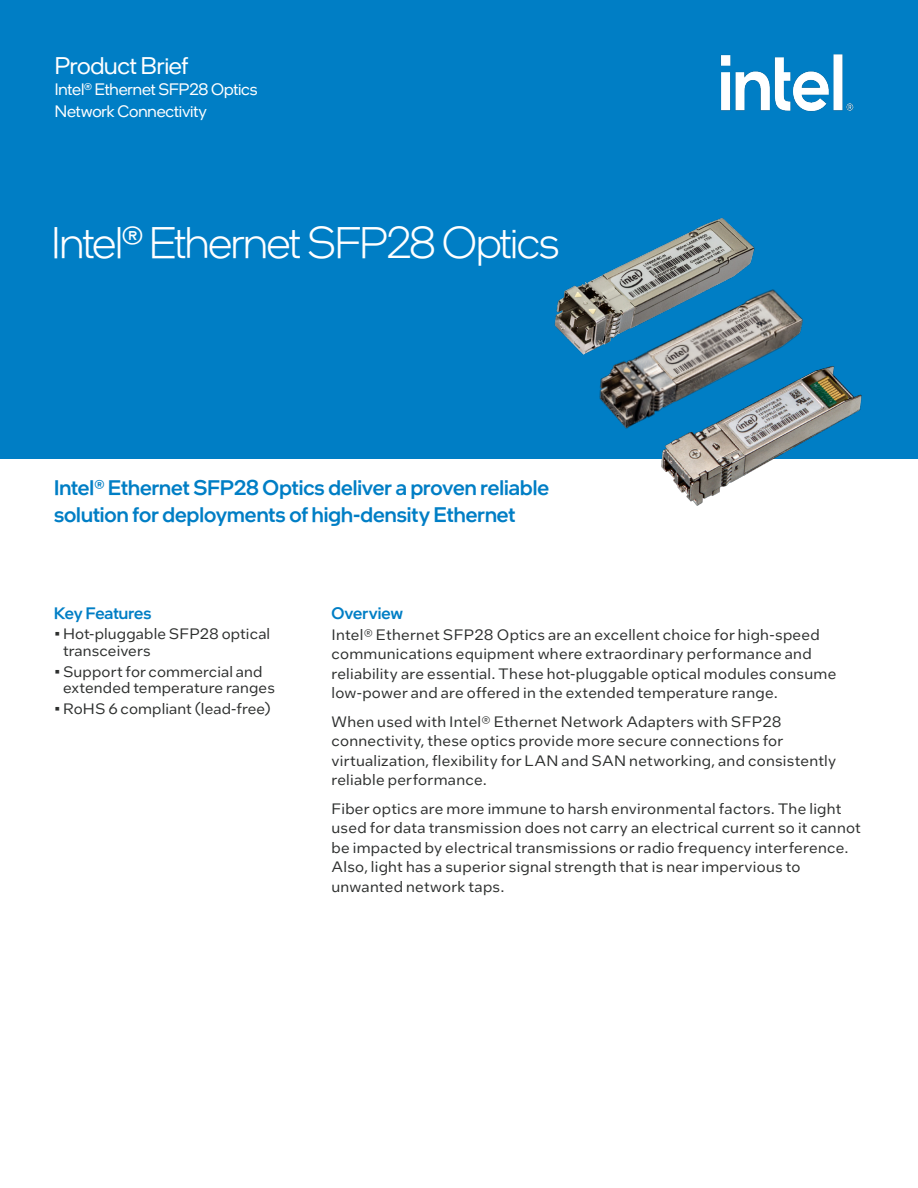
<style>
.page{position:relative;width:918px;height:1188px;background:#fff}
.page>*{position:absolute;margin:0;border:0;box-sizing:border-box;transform-origin:0 0}
.t1{font:300 45px "Intel One Display";letter-spacing:-.04em;color:#fff}
.t2{font:24px "Intel One Display";letter-spacing:-.015em;color:#fff}
.t3{font:500 21px/27px "Intel One Display";color:#007ec5}
.t4{font:16.5px/21.8px "Intel One Display";letter-spacing:-.01em;color:#fff}
.t5{font:500 16.5px "Intel One Display";color:#007ec5}
.t6{font:15px/19.5px "Intel One Text";letter-spacing:.015em;color:#2d2f2e}
</style>
<div class="page">
<div style="left:0;top:0;width:918px;height:459px;background:#007ec5"></div>
<img style="left:556px;top:218px;width:199px;height:91px">
<img style="left:572px;top:273px;width:221px;height:36px">
<img style="left:720px;top:54px;width:133px;height:57px">
<img style="left:554px;top:309px;width:308px;height:197px">
<h2 class="t2" style="left:55px;top:51px;width:135px">Product Brief</h2>
<p class="t4" style="left:55px;top:78px;width:204px">Intel® Ethernet SFP28 Optics<br>Network Connectivity</p>
<h1 class="t1" style="left:51px;top:215px;width:510px">Intel® Ethernet SFP28 Optics</h1>
<h3 class="t3" style="left:54px;top:474px;width:497px">Intel® Ethernet SFP28 Optics deliver a proven reliable solution for deployments of high-density Ethernet</h3>
<p class="t5" style="left:54px;top:603px;width:99px">Key Features</p>
<p class="t6" style="left:63px;top:625px;width:209px;line-height:16.5px;text-indent:-9px">• Hot-pluggable SFP28 optical transceivers</p>
<p class="t6" style="left:63px;top:663px;width:213px;line-height:16.5px;text-indent:-9px">• Support for commercial and extended temperature ranges</p>
<p class="t6" style="left:54px;top:699px;width:218px">• RoHS 6 compliant (lead-free)</p>
<p class="t5" style="left:332px;top:603px;width:73px">Overview</p>
<p class="t6" style="left:332px;top:624px;width:506px">Intel® Ethernet SFP28 Optics are an excellent choice for high-speed communications equipment where extraordinary performance and reliability are essential. These hot-pluggable optical modules consume low-power and are offered in the extended temperature range.</p>
<p class="t6" style="left:332px;top:711px;width:506px">When used with Intel® Ethernet Network Adapters with SFP28 connectivity, these optics provide more secure connections for virtualization, flexibility for LAN and SAN networking, and consistently reliable performance.</p>
<p class="t6" style="left:332px;top:798px;width:531px">Fiber optics are more immune to harsh environmental factors. The light used for data transmission does not carry an electrical current so it cannot be impacted by electrical transmissions or radio frequency interference.<br>Also, light has a superior signal strength that is near impervious to unwanted network taps.</p>
</div>
